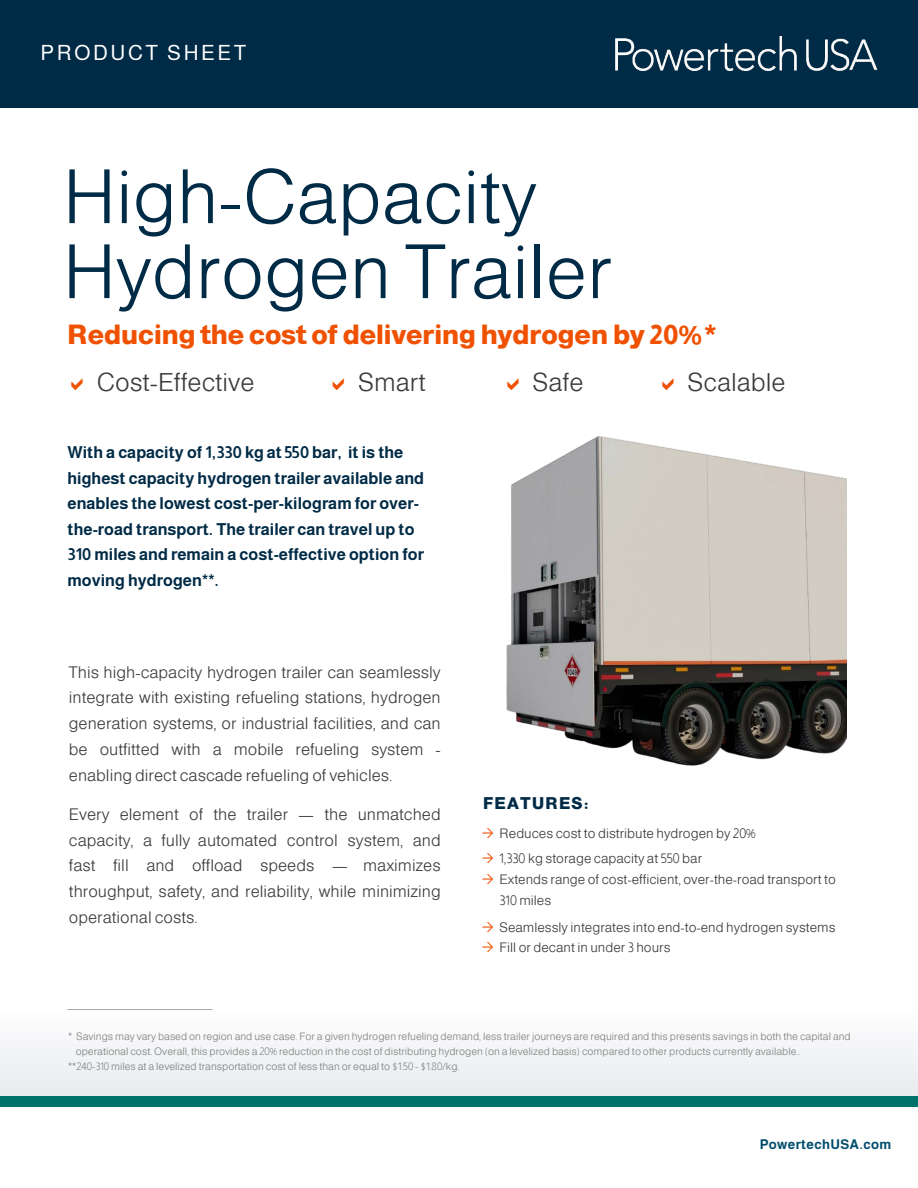
<style>
.page{position:relative;width:918px;height:1188px;background:#fff}
.page>*{position:absolute;margin:0;border:0;box-sizing:border-box;transform-origin:0 0}
.t1{font:300 75px/75px "Almarai";color:#002b46}
.t2{font:800 27px "Almarai";color:#ef5101}
.t3{font:300 25.5px "Almarai";color:#3a3b3a}
.t4{font:21px "Almarai";letter-spacing:.125em;color:#fff}
.t5{font:300 16.5px/25.8px "Almarai";color:#3a3b3a;text-align:justify}
.t6{font:700 16.5px/25.5px "Almarai";color:#002b46}
.t7{font:800 16.5px "Almarai";letter-spacing:.075em;color:#002b46}
.t8{font:300 13.5px/24.3px "Almarai";color:#3a3b3a}
.t9{font:700 13.5px "Almarai";letter-spacing:.025em;color:#004c6c}
.t10{font:300 10.5px "Almarai";color:#7f807f}
.s1{font-style:inherit}
</style>
<div class="page">
<div style="left:0;top:994px;width:918px;height:111px;background:#f4f5f7"></div>
<div style="left:0;top:0;width:918px;height:108px;background:#002b46"></div>
<div style="left:0;top:1096px;width:918px;height:11px;background:#00726c"></div>
<hr style="left:68px;top:1009px;width:144px;height:1px;background:#a8a9ad">
<img style="left:615px;top:36px;width:263px;height:34px">
<img style="left:506px;top:436px;width:341px;height:330px">
<p class="t4" style="left:40px;top:37px;width:208px">PRODUCT SHEET</p>
<h1 class="t1" style="left:63px;top:159px;width:551px">High-Capacity<br>Hydrogen Trailer</h1>
<h2 class="t2" style="left:68px;top:314px;width:653px">Reducing the cost of delivering hydrogen by 20%*</h2>
<h3 class="t3" style="left:97px;top:363px;width:159px">Cost-Effective</h3>
<h3 class="t3" style="left:358px;top:363px;width:69px">Smart</h3>
<h3 class="t3" style="left:533px;top:363px;width:52px">Safe</h3>
<h3 class="t3" style="left:688px;top:363px;width:100px">Scalable</h3>
<p class="t6" style="left:68px;top:440px;width:358px">With a capacity of 1,3<span class="s1">30</span> kg at 5<span class="s1">5</span>0 bar, it is the highest capacity hydrogen trailer available and enables the lowest cost-per-kilogram for over&shy;the-road transport. The trailer can travel up to 310 miles and remain a cost-effective option for moving hydrogen**.</p>
<p class="t5" style="left:69px;top:659px;width:373px">This high-capacity hydrogen trailer can seamlessly integrate with existing refueling stations, hydrogen generation systems, or industrial facilities, and can be outfitted with a mobile refueling system - enabling direct cascade refueling of vehicles.</p>
<p class="t5" style="left:69px;top:801px;width:373px">Every element of the trailer — the unmatched capacity, a fully automated control system, and fast fill and offload speeds — maximizes throughput, safety, and reliability, while minimizing operational costs.</p>
<p class="t7" style="left:483px;top:791px;width:107px">FEATURES:</p>
<p class="t8" style="left:500px;top:821px;width:258px">Reduces cost to distribute hydrogen by 20%<br>1,330 kg storage capacity at 550 bar</p>
<p class="t8" style="left:500px;top:868px;width:338px;line-height:21px">Extends range of cost-efficient, over-the-road transport to<br>310 miles</p>
<p class="t8" style="left:500px;top:918px;width:337px;line-height:19.5px">Seamlessly integrates into end-to-end hydrogen systems<br>Fill or decant in under 3 hours</p>
<p class="t10" style="left:68px;top:1029px;width:784px">* Savings may vary based on region and use case. For a given hydrogen refueling demand, less trailer journeys are required and this presents savings in both the capital and</p>
<p class="t10" style="left:76px;top:1044px;width:726px">operational cost. Overall, this provides a 20% reduction in the cost of distributing hydrogen (on a levelized basis) compared to other products currently available..</p>
<p class="t10" style="left:68px;top:1059px;width:393px">**240-310 miles at a levelized transportation cost of less than or equal to $1.50 - $1.80/kg.</p>
<p class="t9" style="left:760px;top:1134px;width:133px">PowertechUSA.com</p>
</div>
